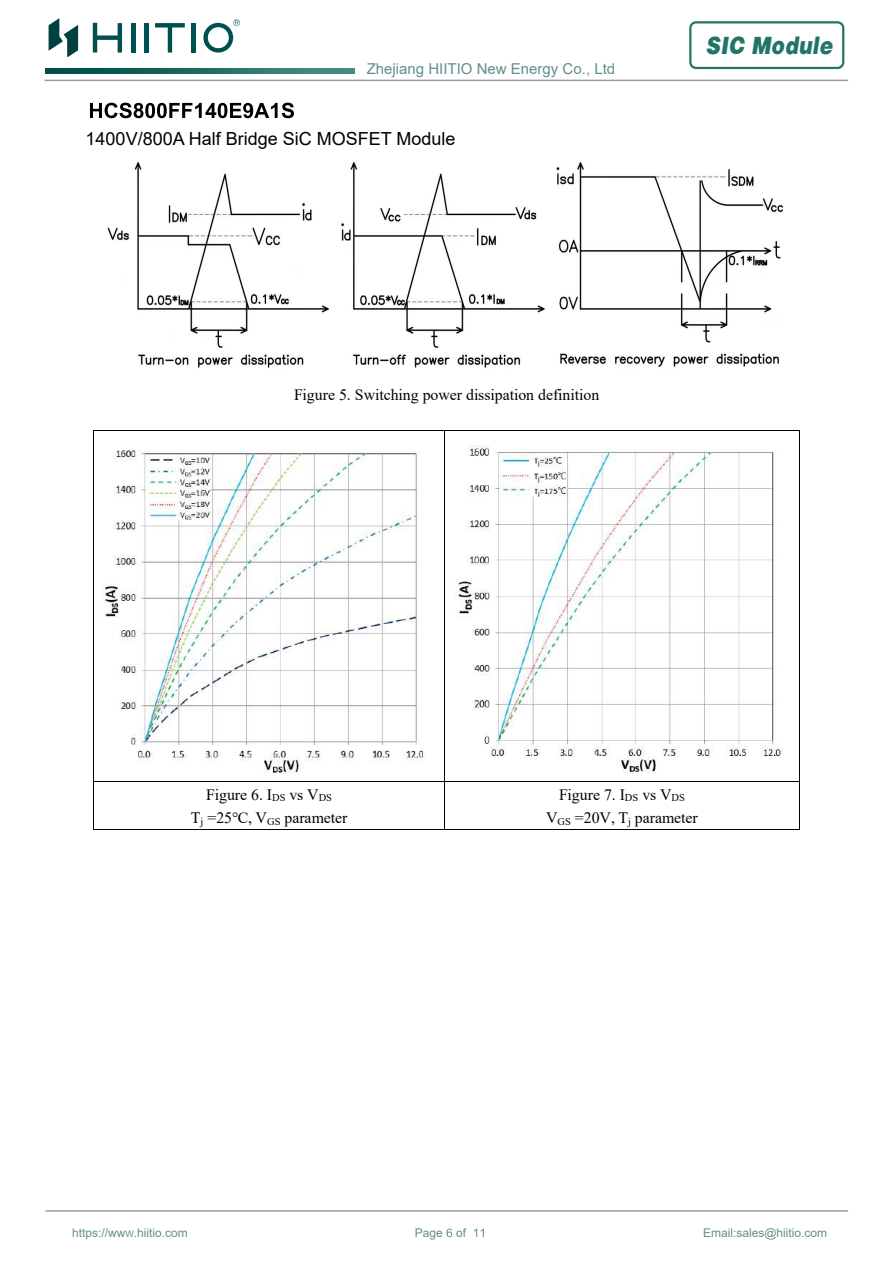
<style>
.page{position:relative;width:893px;height:1263px;background:#fff}
.page>*{position:absolute;margin:0;border:0;box-sizing:border-box;transform-origin:0 0}
.t1{font:24px "HGF9 X CNKI";color:#227564;scale:.86 1}
.t2{font:18px "Arial";color:#000}
.t3{font:15.9px/23.4px "Times New Roman";letter-spacing:-.005em;color:#000;text-align:center}
.t4{font:15px "Arial";color:#618f8e}
.t5{font:12px "Arial";color:#618f8e}
.s1{font-size:9px}
</style>
<div class="page">
<img style="left:107px;top:162px;width:677px;height:206px">
<img style="left:102px;top:450px;width:322px;height:323px">
<img style="left:458px;top:445px;width:325px;height:328px">
<hr style="left:94px;top:430px;width:350px;height:1px;background:#000">
<hr style="left:445px;top:430px;width:354px;height:1px;background:#000">
<hr style="left:93px;top:430px;width:1px;height:351px;background:#000">
<hr style="left:444px;top:430px;width:1px;height:351px;background:#000">
<hr style="left:799px;top:430px;width:1px;height:351px;background:#000">
<hr style="left:94px;top:781px;width:350px;height:1px;background:#000">
<hr style="left:445px;top:781px;width:354px;height:1px;background:#000">
<hr style="left:93px;top:782px;width:1px;height:47px;background:#000">
<hr style="left:94px;top:829px;width:350px;height:1px;background:#000">
<hr style="left:444px;top:782px;width:1px;height:47px;background:#000">
<hr style="left:445px;top:829px;width:354px;height:1px;background:#000">
<hr style="left:799px;top:782px;width:1px;height:47px;background:#000">
<svg style="left:46px;top:68px;width:308px;height:6px;background:#206d63"></svg>
<hr style="left:45px;top:80px;width:803px;height:1px;background:#9c9c9d">
<div style="left:689px;top:21px;width:155px;height:48px;border:2px solid #227564;border-radius:6px"></div>
<hr style="left:192px;top:23px;width:4px;height:30px;background:#005050">
<hr style="left:131px;top:23px;width:4px;height:30px;background:#005050">
<svg style="left:93px;top:23px;width:29px;height:30px"></svg>
<div style="left:144px;top:23px;width:5px;height:30px;background:#005050"></div>
<svg style="left:155px;top:23px;width:30px;height:30px"></svg>
<svg style="left:203px;top:19px;width:37px;height:34px"></svg>
<svg style="left:49px;top:19px;width:29px;height:38px"></svg>
<hr style="left:45px;top:1210px;width:803px;height:2px;background:#9c9c9d">
<svg style="left:447px;top:1228px;width:5px;height:9px"></svg>
<svg style="left:481px;top:1228px;width:3px;height:9px"></svg>
<svg style="left:90px;top:103px;width:204px;height:15px"></svg>
<p class="t4" style="left:367px;top:58px;width:250px">Zhejiang HIITIO New Energy Co., Ltd</p>
<p class="t2" style="left:86px;top:127px;width:371px">1400V/800A Half Bridge SiC MOSFET Module</p>
<h1 class="t1" style="left:705px;top:27px;width:149px">SIC Module</h1>
<p class="t3" style="left:294px;top:383px;width:307px">Figure 5. Switching power dissipation definition</p>
<p class="t3" style="left:191px;top:782px;width:158px">Figure 6. I<sub>DS</sub> vs V<sub>DS<br></sub>T<sub>j</sub> =25℃, V<sub>GS</sub> parameter</p>
<p class="t3" style="left:546px;top:782px;width:153px">Figure 7. I<sub>DS</sub> vs V<sub>DS<br></sub>V<sub>GS</sub> =20V, T<sub>j</sub> parameter</p>
<p class="t5" style="left:72px;top:1225px;width:117px">https://ww<span class="s1">W</span>.hiitio.com</p>
<p class="t5" style="left:415px;top:1225px;width:66px">Page of 1</p>
<p class="t5" style="left:703px;top:1225px;width:126px">Email:sales@hiitio.com</p>
</div>
